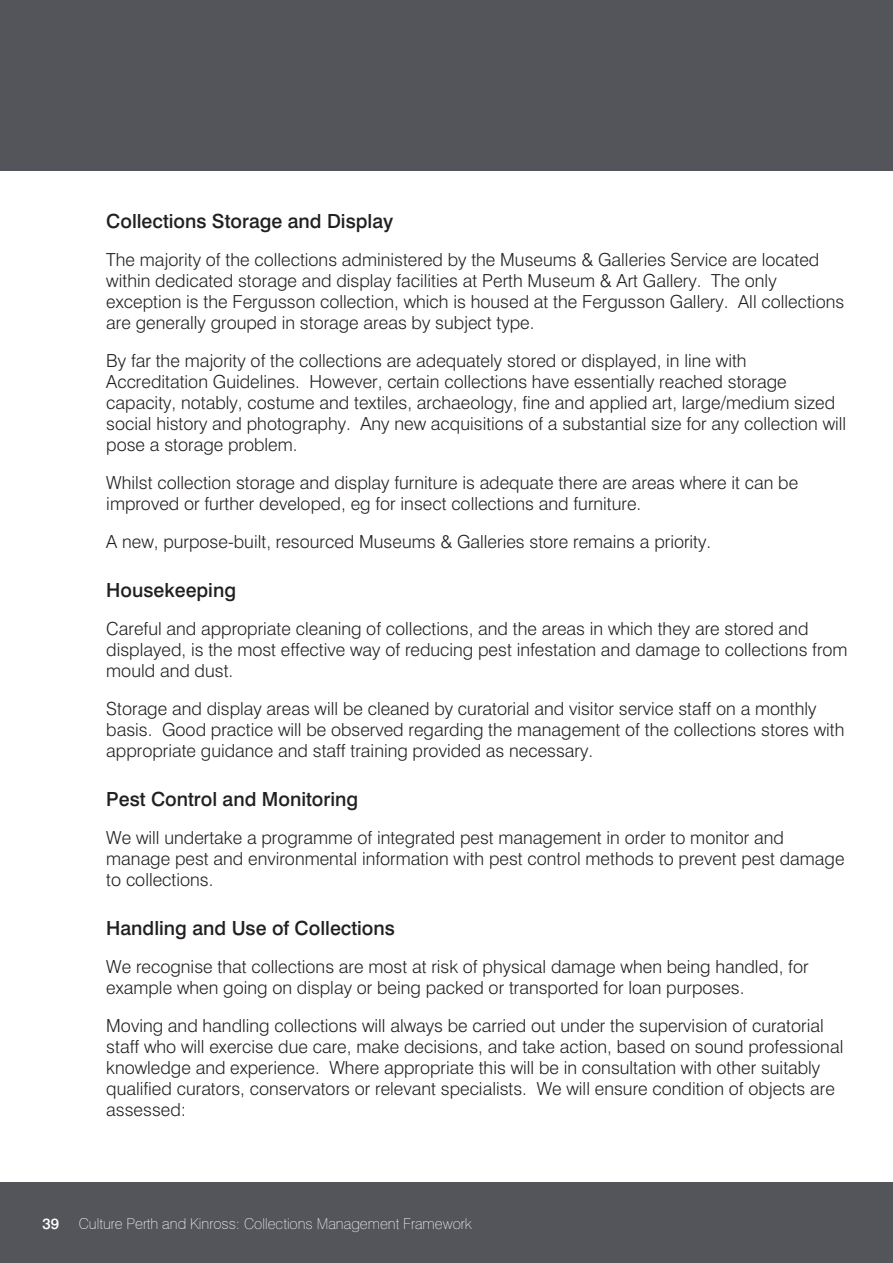
<style>
.page{position:relative;width:893px;height:1263px;background:#fff}
.page>*{position:absolute;margin:0;border:0;box-sizing:border-box;transform-origin:0 0}
.header_2{font:500 19.5px "Swiss 721 BT";color:#231f20}
.t1{font:300 18px/21px "Swiss 721 BT";color:#231f20}
.t2{font:100 15px "Swiss 721 BT";color:#fff}
.t3{font:500 15px "Swiss 721 BT";color:#fff}
</style>
<div class="page">
<div style="left:0;top:1182px;width:893px;height:81px;background:#54555a"></div>
<div style="left:0;top:0;width:893px;height:170px;background:#54555a"></div>
<p class="header_2" style="left:106px;top:209px;width:288px">Collections Storage and Display</p>
<p class="t1" style="left:106px;top:249px;width:739px">The majority of the collections administered by the Museums &amp; Galleries Service are located within dedicated storage and display facilities at Perth Museum &amp; Art Gallery. The only exception is the Fergusson collection, which is housed at the Fergusson Gallery. All collections are generally grouped in storage areas by subject type.</p>
<p class="t1" style="left:106px;top:350px;width:741px">By far the majority of the collections are adequately stored or displayed, in line with Accreditation Guidelines. However, certain collections have essentially reached storage capacity, notably, costume and textiles, archaeology, fine and applied art, large/medium sized social history and photography. Any new acquisitions of a substantial size for any collection will pose a storage problem.</p>
<p class="t1" style="left:106px;top:472px;width:693px">Whilst collection storage and display furniture is adequate there are areas where it can be improved or further developed, eg for insect collections and furniture.</p>
<p class="t1" style="left:106px;top:531px;width:607px">A new, purpose-built, resourced Museums &amp; Galleries store remains a priority.</p>
<p class="header_2" style="left:106px;top:578px;width:131px">Housekeeping</p>
<p class="t1" style="left:106px;top:618px;width:743px">Careful and appropriate cleaning of collections, and the areas in which they are stored and displayed, is the most effective way of reducing pest infestation and damage to collections from mould and dust.</p>
<p class="t1" style="left:106px;top:698px;width:740px">Storage and display areas will be cleaned by curatorial and visitor service staff on a monthly basis. Good practice will be observed regarding the management of the collections stores with appropriate guidance and staff training provided as necessary.</p>
<p class="header_2" style="left:106px;top:787px;width:253px">Pest Control and Monitoring</p>
<p class="t1" style="left:106px;top:827px;width:740px">We will undertake a programme of integrated pest management in order to monitor and manage pest and environmental information with pest control methods to prevent pest damage to collections.</p>
<p class="header_2" style="left:106px;top:916px;width:290px">Handling and Use of Collections</p>
<p class="t1" style="left:106px;top:956px;width:704px">We recognise that collections are most at risk of physical damage when being handled, for example when going on display or being packed or transported for loan purposes.</p>
<p class="t1" style="left:106px;top:1015px;width:739px">Moving and handling collections will always be carried out under the supervision of curatorial staff who will exercise due care, make decisions, and take action, based on sound professional knowledge and experience. Where appropriate this will be in consultation with other suitably qualified curators, conservators or relevant specialists. We will ensure condition of objects are assessed:</p>
<p class="t3" style="left:43px;top:1214px;width:18px">39</p>
<p class="t2" style="left:79px;top:1214px;width:395px">Culture Perth and Kinross: Collections Management Framework</p>
</div>
